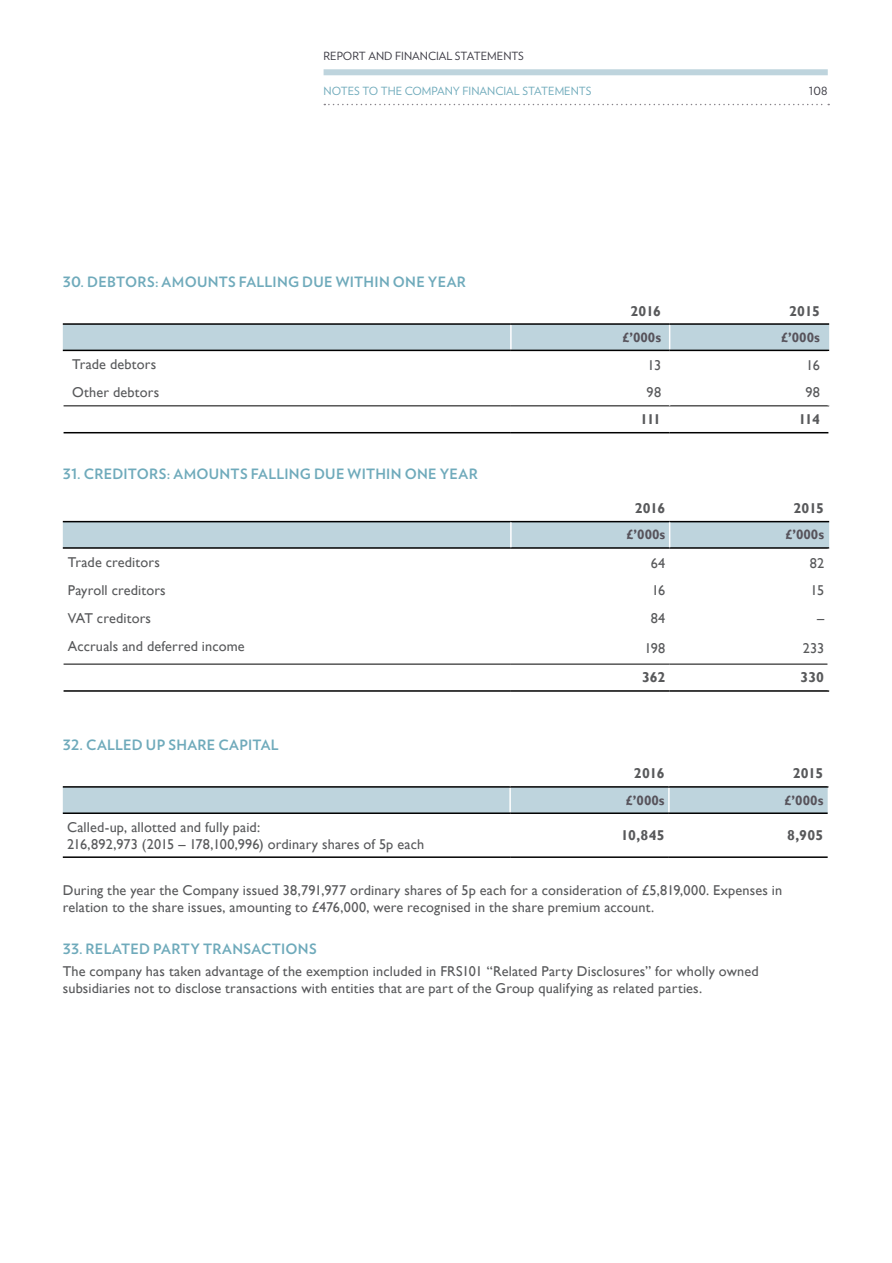
<style>
.page{position:relative;width:892px;height:1263px;background:#fff}
.page>*{position:absolute;margin:0;border:0;box-sizing:border-box;transform-origin:0 0}
.t1{font:14.25px/17.1px "Gill Sans";letter-spacing:.01em;color:#58595b}
.t2{font:700 14.25px "Verlag";letter-spacing:.02em;color:#6faabb}
.t3{font:700 14.25px "Gill Sans";letter-spacing:-.03em;color:#58595b}
.t4{font:700 13.5px "Gill Sans";color:#57535b}
.t5{font:11.25px "Verlag";color:#6faabb}
.t6{font:11.25px "Verlag";color:#3b3a43}
</style>
<div class="page">
<hr style="left:63px;top:521px;width:448px;height:1px;background:#000">
<hr style="left:511px;top:521px;width:159px;height:1px;background:#000">
<hr style="left:670px;top:521px;width:159px;height:1px;background:#000">
<hr style="left:64px;top:664px;width:447px;height:1px;background:#000">
<hr style="left:511px;top:664px;width:159px;height:1px;background:#000">
<hr style="left:670px;top:664px;width:158px;height:1px;background:#000">
<hr style="left:64px;top:690px;width:447px;height:2px;background:#000">
<hr style="left:511px;top:690px;width:159px;height:2px;background:#000">
<hr style="left:670px;top:690px;width:159px;height:2px;background:#000">
<svg style="left:63px;top:522px;width:766px;height:27px"></svg>
<hr style="left:63px;top:856px;width:447px;height:2px;background:#000">
<hr style="left:510px;top:856px;width:159px;height:2px;background:#000">
<hr style="left:669px;top:856px;width:159px;height:2px;background:#000">
<hr style="left:63px;top:812px;width:447px;height:2px;background:#000">
<hr style="left:510px;top:812px;width:159px;height:2px;background:#000">
<hr style="left:669px;top:812px;width:159px;height:2px;background:#000">
<svg style="left:63px;top:786px;width:765px;height:27px"></svg>
<hr style="left:64px;top:405px;width:447px;height:1px;background:#000">
<hr style="left:511px;top:405px;width:159px;height:1px;background:#000">
<hr style="left:670px;top:405px;width:159px;height:1px;background:#000">
<hr style="left:64px;top:432px;width:447px;height:1px;background:#000">
<hr style="left:511px;top:432px;width:159px;height:1px;background:#000">
<hr style="left:670px;top:432px;width:158px;height:1px;background:#000">
<svg style="left:63px;top:323px;width:766px;height:29px"></svg>
<div style="left:324px;top:69px;width:504px;height:6px;background:#bed4dd"></div>
<svg style="left:324px;top:104px;width:505px;height:1px"></svg>
<p class="t6" style="left:324px;top:48px;width:202px">REPORT AND FINANCIAL STATEMENTS</p>
<p class="t5" style="left:324px;top:82px;width:269px">NOTES TO THE COMPANY FINANCIAL STATEMENTS</p>
<p class="t6" style="left:809px;top:82px;width:20px">108</p>
<p class="t2" style="left:63px;top:271px;width:405px">30. DEBTORS: AMOUNTS FALLING DUE WITHIN ONE YEAR</p>
<p class="t3" style="left:630px;top:302px;width:32px">2016</p>
<p class="t3" style="left:789px;top:302px;width:32px">2015</p>
<p class="t4" style="left:622px;top:329px;width:40px">£’000s</p>
<p class="t4" style="left:781px;top:329px;width:40px">£’000s</p>
<p class="t1" style="left:72px;top:356px;width:86px">Trade debtors</p>
<p class="t1" style="left:648px;top:357px;width:15px">13</p>
<p class="t1" style="left:806px;top:357px;width:15px">16</p>
<p class="t1" style="left:72px;top:384px;width:89px">Other debtors</p>
<p class="t1" style="left:647px;top:384px;width:16px">98</p>
<p class="t1" style="left:805px;top:384px;width:16px">98</p>
<p class="t3" style="left:640px;top:411px;width:22px">111</p>
<p class="t3" style="left:798px;top:411px;width:23px">114</p>
<p class="t2" style="left:63px;top:462px;width:416px">31. CREDITORS: AMOUNTS FALLING DUE WITHIN ONE YEAR</p>
<p class="t3" style="left:635px;top:500px;width:32px">2016</p>
<p class="t3" style="left:793px;top:500px;width:32px">2015</p>
<p class="t4" style="left:627px;top:527px;width:40px">£’000s</p>
<p class="t4" style="left:785px;top:527px;width:40px">£’000s</p>
<p class="t1" style="left:68px;top:554px;width:94px">Trade creditors</p>
<p class="t1" style="left:651px;top:554px;width:16px">64</p>
<p class="t1" style="left:810px;top:554px;width:16px">82</p>
<p class="t1" style="left:68px;top:582px;width:99px">Payroll creditors</p>
<p class="t1" style="left:652px;top:582px;width:15px">16</p>
<p class="t1" style="left:810px;top:582px;width:15px">15</p>
<p class="t1" style="left:68px;top:610px;width:85px">VAT creditors</p>
<p class="t1" style="left:651px;top:610px;width:16px">84</p>
<p class="t1" style="left:817px;top:610px;width:9px">–</p>
<p class="t1" style="left:68px;top:638px;width:178px">Accruals and deferred income</p>
<p class="t1" style="left:644px;top:640px;width:22px">198</p>
<p class="t1" style="left:803px;top:640px;width:23px">233</p>
<p class="t3" style="left:642px;top:669px;width:25px">362</p>
<p class="t3" style="left:801px;top:669px;width:25px">330</p>
<p class="t2" style="left:63px;top:733px;width:217px">32. CALLED UP SHARE CAPITAL</p>
<p class="t3" style="left:634px;top:765px;width:32px">2016</p>
<p class="t3" style="left:793px;top:765px;width:32px">2015</p>
<p class="t4" style="left:626px;top:792px;width:40px">£’000s</p>
<p class="t4" style="left:785px;top:792px;width:40px">£’000s</p>
<p class="t1" style="left:67px;top:818px;width:359px">Called-up, allotted and fully paid:<br>216,892,973 (2015 – 178,100,996) ordinary shares of 5p each</p>
<p class="t3" style="left:621px;top:827px;width:45px">10,845</p>
<p class="t3" style="left:787px;top:827px;width:38px">8,905</p>
<p class="t1" style="left:63px;top:881px;width:721px">During the year the Company issued 38,791,977 ordinary shares of 5p each for a consideration of £5,819,000. Expenses in relation to the share issues, amounting to £476,000, were recognised in the share premium account.</p>
<p class="t2" style="left:63px;top:938px;width:255px">33. RELATED PARTY TRANSACTIONS</p>
<p class="t1" style="left:63px;top:963px;width:697px">The company has taken advantage of the exemption included in FRS101 “Related Party Disclosures” for wholly owned subsidiaries not to disclose transactions with entities that are part of the Group qualifying as related parties.</p>
</div>
